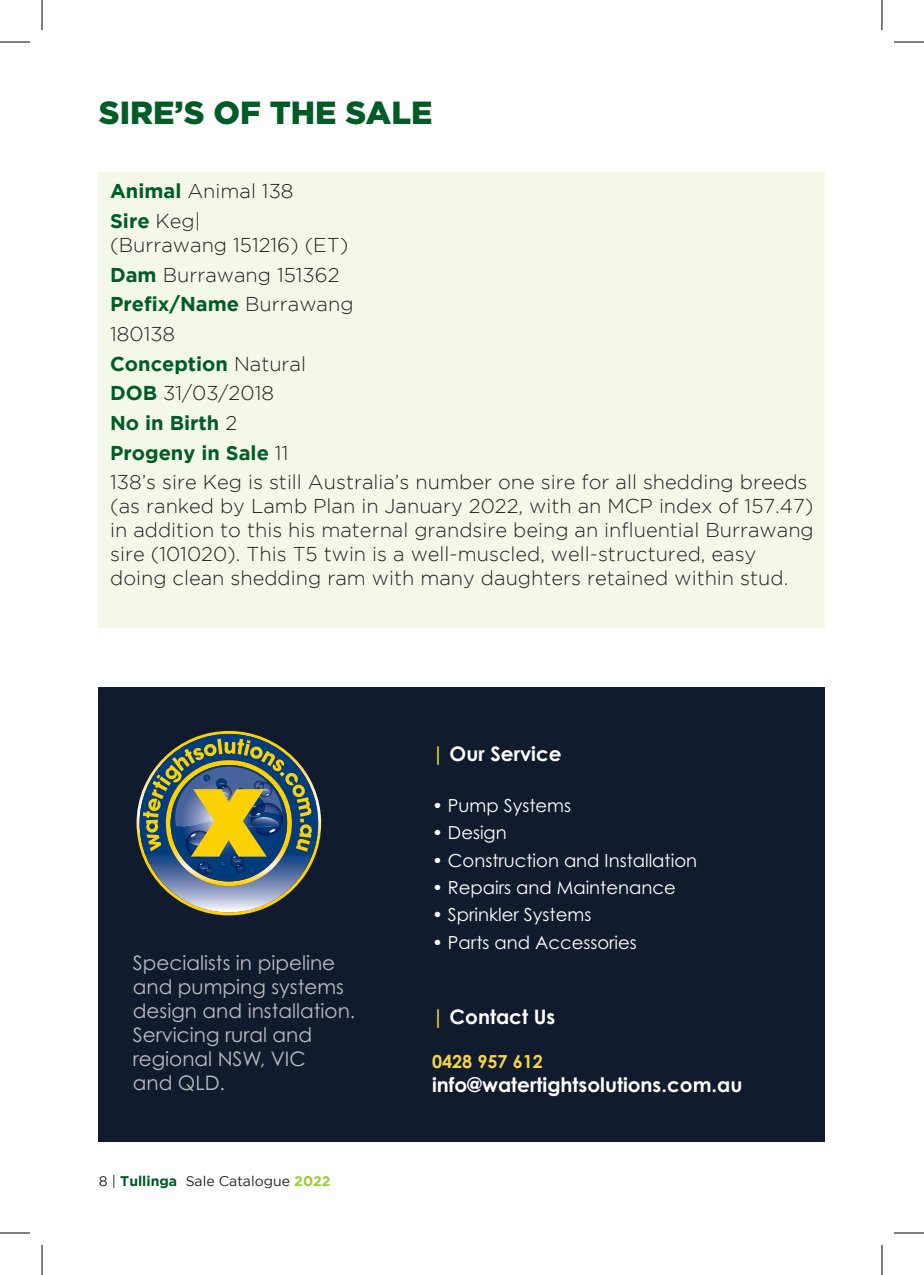
<style>
.page{position:relative;width:924px;height:1275px;background:#fff}
.page>*{position:absolute;margin:0;border:0;box-sizing:border-box;transform-origin:0 0}
.t1{font:900 32px "Gotham";color:#005b26}
.t2{font:300 20px/29.6px "Gotham";color:#231f20}
.t3{font:20px/24px "Century Gothic";color:#b8bbc1}
.t4{font:700 20px "Century Gothic";color:#fff}
.t5{font:18px "Century Gothic";color:#fff}
.t6{font:700 18px "Century Gothic";color:#f5d445}
.t7{font:14px "Gotham";color:#231f20}
.s1{font-weight:700;color:#005b26}
.s2{font-weight:700;color:#9ccb3b}
.s3{color:#f5d445}
</style>
<div class="page">
<div style="left:99px;top:172px;width:725px;height:456px;background:#f3f8e8"></div>
<div style="left:99px;top:687px;width:725px;height:454px;background:#101b2d"></div>
<svg style="left:136px;top:731px;width:185px;height:184px"></svg>
<hr style="left:0;top:42px;width:30px;height:1px;background:#000">
<hr style="left:893px;top:42px;width:30px;height:1px;background:#000">
<hr style="left:0;top:1232px;width:30px;height:1px;background:#000">
<hr style="left:893px;top:1232px;width:30px;height:1px;background:#000">
<hr style="left:42px;top:0;width:1px;height:30px;background:#000">
<hr style="left:42px;top:1245px;width:1px;height:30px;background:#000">
<hr style="left:881px;top:0;width:1px;height:30px;background:#000">
<hr style="left:881px;top:1245px;width:1px;height:30px;background:#000">
<h1 class="t1" style="left:99px;top:91px;width:335px">SIRE’S OF THE SALE</h1>
<p class="t2" style="left:110px;top:176px;width:185px"><span class="s1">Animal</span> Animal 138<br><span class="s1">Sire</span> Keg|</p>
<p class="t2" style="left:110px;top:230px;width:698px">(Burrawang 151216) (ET)<br><span class="s1">Dam</span> Burrawang 151362<br><span class="s1">Prefix/Name</span> Burrawang<br>180138<br><span class="s1">Conception</span> Natural<br><span class="s1">DOB</span> 31/03/2018<br><span class="s1">No in Birth</span> 2<br><span class="s1">Progeny in Sale</span> 11<br>138’s sire Keg is still Australia’s number one sire for all shedding breeds</p>
<p class="t2" style="left:110px;top:494px;width:704px;line-height:24px">(as ranked by Lamb Plan in January 2022, with an MCP index of 157.47) in addition to this his maternal grandsire being an influential Burrawang sire (101020). This T5 twin is a well-muscled, well-structured, easy doing clean shedding ram with many daughters retained within stud.</p>
<p class="t3" style="left:133px;top:950px;width:224px">Specialists in pipeline and pumping systems design and installation.<br>Servicing rural and regional NSW, VIC<br>and QLD.</p>
<p class="t7" style="left:99px;top:1173px;width:233px">8 | <span class="s1">Tullinga</span> Sale Catalogue <span class="s2">2022</span></p>
<p class="t4" style="left:432px;top:741px;width:131px"><span class="s3">|</span> Our Service</p>
<p class="t5" style="left:432px;top:794px;width:140px">• Pump Systems</p>
<p class="t5" style="left:432px;top:822px;width:76px">• Design</p>
<p class="t5" style="left:432px;top:849px;width:266px">• Construction and Installation</p>
<p class="t5" style="left:432px;top:876px;width:245px">• Repairs and Maintenance</p>
<p class="t5" style="left:432px;top:903px;width:161px">• Sprinkler Systems</p>
<p class="t5" style="left:432px;top:931px;width:206px">• Parts and Accessories</p>
<p class="t4" style="left:432px;top:1004px;width:125px"><span class="s3">|</span> Contact Us</p>
<p class="t6" style="left:432px;top:1049px;width:112px">0428 957 612</p>
<p class="t4" style="left:432px;top:1071px;width:311px">info@watertightsolutions.com.au</p>
</div>
